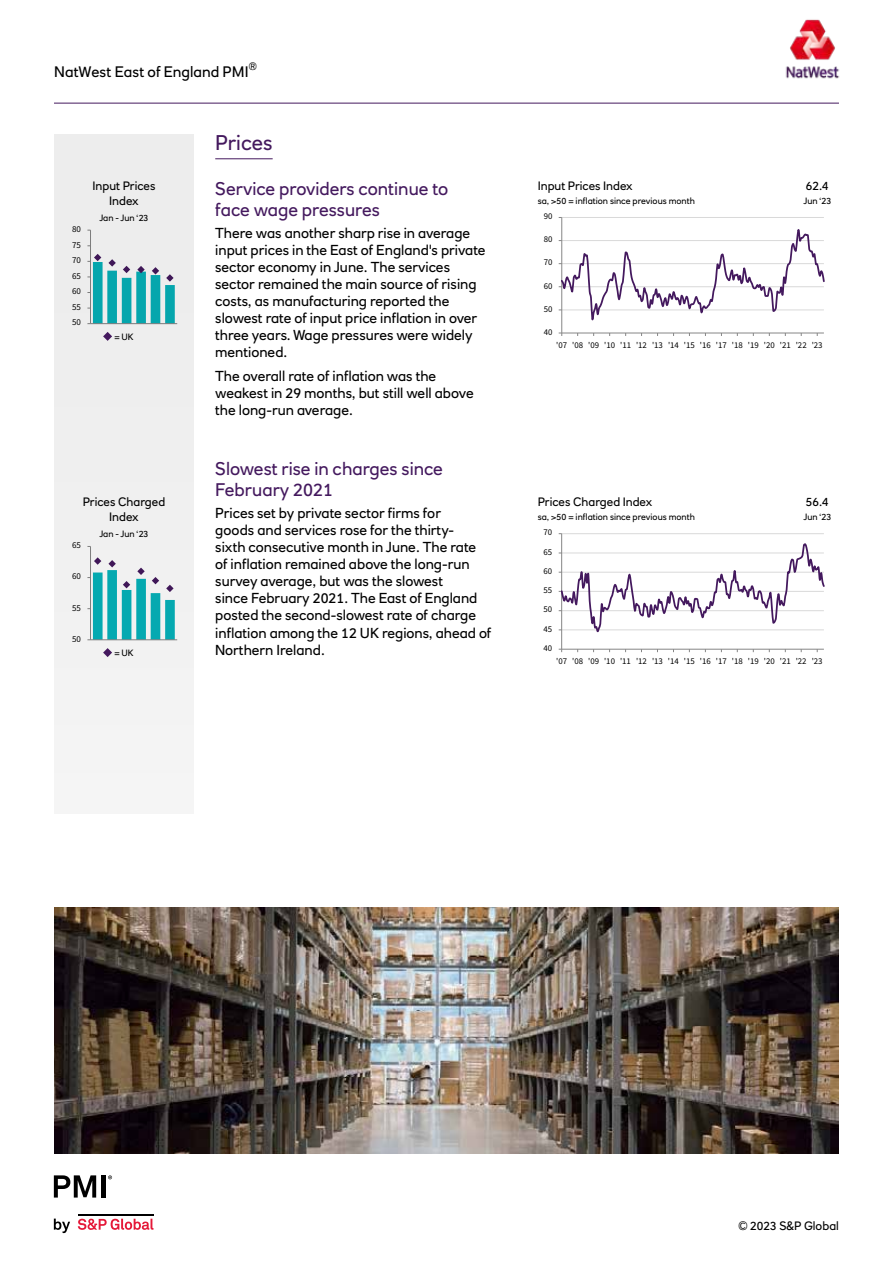
<style>
.page{position:relative;width:893px;height:1263px;background:#fff}
.page>*{position:absolute;margin:0;border:0;box-sizing:border-box;transform-origin:0 0}
.t1{font:21px "RN House Sans";color:#44195e}
.t2{font:18px/21.6px "RN House Sans";color:#44195e}
.t3{font:15px "RN House Sans";letter-spacing:.005em;color:#000}
.t4{font:14.25px/17.1px "RN House Sans";color:#000}
.t5{font:12px/14.4px "RN House Sans";color:#000;text-align:center}
.t6{font:10.5px "RN House Sans";color:#000}
.t7{font:9px "RN House Sans";color:#000}
.t8{font:9px "Source Sans Pro";letter-spacing:.005em;color:#000}
.t9{font:8.85px "Source Sans Pro";letter-spacing:-.005em;color:#000}
</style>
<div class="page">
<hr style="left:54px;top:103px;width:785px;height:1px;background:#44195e">
<img style="left:785px;top:19px;width:55px;height:60px">
<svg style="left:54px;top:1218px;width:16px;height:15px"></svg>
<svg style="left:78px;top:1218px;width:75px;height:12px"></svg>
<hr style="left:78px;top:1213px;width:75px;height:2px;background:#000">
<svg style="left:54px;top:1175px;width:42px;height:22px"></svg>
<div style="left:101px;top:1175px;width:5px;height:22px;background:#000"></div>
<svg style="left:108px;top:1175px;width:4px;height:4px"></svg>
<div style="left:54px;top:134px;width:140px;height:680px;background:#ededed"></div>
<hr style="left:215px;top:159px;width:58px;height:1px;background:#44195e">
<hr style="left:562px;top:217px;width:262px;height:1px;background:#d9d9d9">
<hr style="left:561px;top:217px;width:1px;height:116px;background:#868686">
<hr style="left:562px;top:333px;width:262px;height:1px;background:#868686">
<svg style="left:559px;top:229px;width:265px;height:94px"></svg>
<hr style="left:90px;top:230px;width:1px;height:94px;background:#868686">
<hr style="left:91px;top:323px;width:86px;height:1px;background:#868686">
<svg style="left:87px;top:254px;width:88px;height:70px"></svg>
<hr style="left:562px;top:533px;width:262px;height:1px;background:#d9d9d9">
<hr style="left:561px;top:534px;width:1px;height:115px;background:#868686">
<hr style="left:562px;top:649px;width:262px;height:1px;background:#868686">
<svg style="left:559px;top:542px;width:265px;height:92px"></svg>
<hr style="left:90px;top:546px;width:1px;height:94px;background:#868686">
<hr style="left:91px;top:639px;width:86px;height:1px;background:#868686">
<svg style="left:87px;top:557px;width:88px;height:83px"></svg>
<img style="left:54px;top:907px;width:785px;height:247px">
<svg style="left:103px;top:332px;width:9px;height:9px"></svg>
<svg style="left:103px;top:648px;width:9px;height:9px"></svg>
<p class="t6" style="left:249px;top:59px;width:10px">®</p>
<p class="t3" style="left:54px;top:63px;width:196px">NatWest East of England PMI</p>
<p class="t5" style="left:93px;top:179px;width:64px">Input Prices<br>Index</p>
<p class="t8" style="left:72px;top:223px;width:10px">80</p>
<p class="t8" style="left:72px;top:239px;width:10px">75</p>
<p class="t8" style="left:72px;top:255px;width:10px">70</p>
<p class="t8" style="left:72px;top:270px;width:10px">65</p>
<p class="t8" style="left:72px;top:286px;width:10px">60</p>
<p class="t8" style="left:72px;top:301px;width:10px">55</p>
<p class="t8" style="left:72px;top:317px;width:10px">50</p>
<p class="t7" style="left:99px;top:212px;width:51px">Jan - Jun ‘23</p>
<p class="t7" style="left:114px;top:331px;width:21px">= UK</p>
<p class="t5" style="left:83px;top:495px;width:84px">Prices Charged<br>Index</p>
<p class="t8" style="left:72px;top:540px;width:10px">65</p>
<p class="t8" style="left:72px;top:571px;width:10px">60</p>
<p class="t8" style="left:72px;top:602px;width:10px">55</p>
<p class="t8" style="left:72px;top:633px;width:10px">50</p>
<p class="t7" style="left:99px;top:528px;width:51px">Jan - Jun ‘23</p>
<p class="t7" style="left:114px;top:647px;width:21px">= UK</p>
<h1 class="t1" style="left:215px;top:130px;width:59px">Prices</h1>
<p class="t2" style="left:215px;top:177px;width:234px">Service providers continue to face wage pressures</p>
<p class="t4" style="left:215px;top:224px;width:272px">There was another sharp rise in average input prices in the East of England's private sector economy in June. The services sector remained the main source of rising costs, as manufacturing reported the slowest rate of input price inflation in over three years. Wage pressures were widely mentioned.</p>
<p class="t4" style="left:215px;top:367px;width:260px">The overall rate of inflation was the weakest in 29 months, but still well above the long-run average.</p>
<p class="t2" style="left:215px;top:458px;width:229px">Slowest rise in charges since<br>February 2021</p>
<p class="t4" style="left:215px;top:504px;width:278px">Prices set by private sector firms for<br>goods and services rose for the thirty-<br>sixth consecutive month in June. The rate of inflation remained above the long-run survey average, but was the slowest<br>since February 2021. The East of England posted the second-slowest rate of charge inflation among the 12 UK regions, ahead of Northern Ireland.</p>
<p class="t5" style="left:538px;top:179px;width:97px">Input Prices Index</p>
<p class="t7" style="left:538px;top:195px;width:159px">sa, &gt;50 = inflation since previous month</p>
<p class="t9" style="left:544px;top:211px;width:10px">90</p>
<p class="t9" style="left:544px;top:234px;width:10px">80</p>
<p class="t9" style="left:544px;top:257px;width:10px">70</p>
<p class="t9" style="left:544px;top:280px;width:10px">60</p>
<p class="t9" style="left:544px;top:303px;width:10px">50</p>
<p class="t9" style="left:544px;top:326px;width:10px">40</p>
<p class="t5" style="left:806px;top:179px;width:25px">62.4</p>
<p class="t7" style="left:803px;top:195px;width:30px">Jun ‘23</p>
<p class="t9" style="left:556px;top:340px;width:268px">'07 '08 '09 '10 '11 '12 '13 '14 '15 '16 '17 '18 '19 '20 '21 '22 '23</p>
<p class="t5" style="left:538px;top:495px;width:116px">Prices Charged Index</p>
<p class="t7" style="left:538px;top:511px;width:159px">sa, &gt;50 = inflation since previous month</p>
<p class="t9" style="left:544px;top:527px;width:10px">70</p>
<p class="t9" style="left:544px;top:546px;width:10px">65</p>
<p class="t9" style="left:544px;top:565px;width:10px">60</p>
<p class="t9" style="left:544px;top:585px;width:10px">55</p>
<p class="t9" style="left:544px;top:604px;width:10px">50</p>
<p class="t9" style="left:544px;top:623px;width:10px">45</p>
<p class="t9" style="left:544px;top:642px;width:10px">40</p>
<p class="t5" style="left:806px;top:495px;width:25px">56.4</p>
<p class="t7" style="left:803px;top:511px;width:30px">Jun ‘23</p>
<p class="t9" style="left:556px;top:656px;width:268px">'07 '08 '09 '10 '11 '12 '13 '14 '15 '16 '17 '18 '19 '20 '21 '22 '23</p>
<p class="t5" style="left:739px;top:1218px;width:102px">© 2023 S&amp;P Global</p>
</div>
